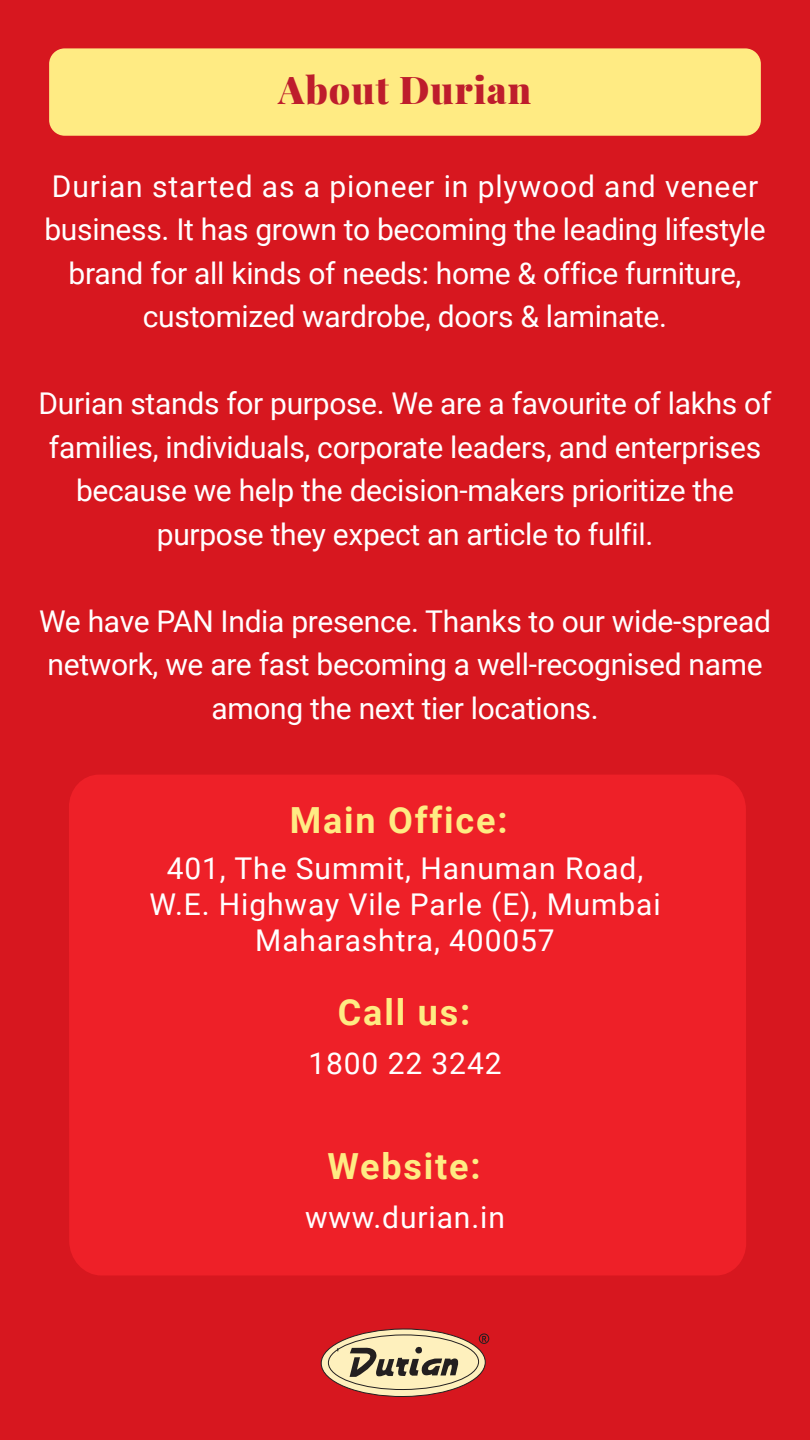
<style>
.page{position:relative;width:810px;height:1440px;background:#d7171f}
.page>*{position:absolute;margin:0;border:0;box-sizing:border-box;transform-origin:0 0}
.t1{font:900 37.5px "Playfair Display";letter-spacing:.025em;color:#be1d2c}
.t2{font:700 36px "Roboto";letter-spacing:.05em;color:#ffeb83}
.t3{font:30px/43.5px "Roboto";letter-spacing:-.01em;color:#fff;text-align:center}
.t4{font:30px/36px "Roboto";letter-spacing:.03em;color:#fff;text-align:center}
</style>
<div class="page">
<div style="left:69px;top:775px;width:677px;height:501px;background:#ee2028"></div>
<div style="left:479px;top:1334px;width:10px;height:10px;border:1px solid #231f20;border-radius:50%"></div>
<svg style="left:320px;top:1328px;width:167px;height:69px"></svg>
<div style="left:49px;top:48px;width:712px;height:88px;background:#ffeb83;border-radius:16px"></div>
<p class="t1" style="left:279px;top:60px;width:254px">About Durian</p>
<p class="t3" style="left:44px;top:163px;width:723px">Durian started as a pioneer in plywood and veneer business. It has grown to becoming the leading lifestyle brand for all kinds of needs: home &amp; office furniture, customized wardrobe, doors &amp; laminate.</p>
<p class="t3" style="left:39px;top:381px;width:734px">Durian stands for purpose. We are a favourite of lakhs of families, individuals, corporate leaders, and enterprises because we help the decision-makers prioritize the purpose they expect an article to fulfil.</p>
<p class="t3" style="left:39px;top:598px;width:733px">We have PAN India presence. Thanks to our wide-spread network, we are fast becoming a well-recognised name among the next tier locations.</p>
<p class="t2" style="left:290px;top:795px;width:219px">Main Office:</p>
<p class="t4" style="left:149px;top:849px;width:513px">401, The Summit, Hanuman Road,<br>W.E. Highway Vile Parle (E), Mumbai<br>Maharashtra, 400057</p>
<p class="t2" style="left:338px;top:987px;width:134px">Call us:</p>
<p class="t4" style="left:308px;top:1044px;width:195px">1800 22 3242</p>
<p class="t2" style="left:328px;top:1141px;width:155px">Website:</p>
<p class="t4" style="left:305px;top:1198px;width:201px">www.durian.in</p>
</div>
